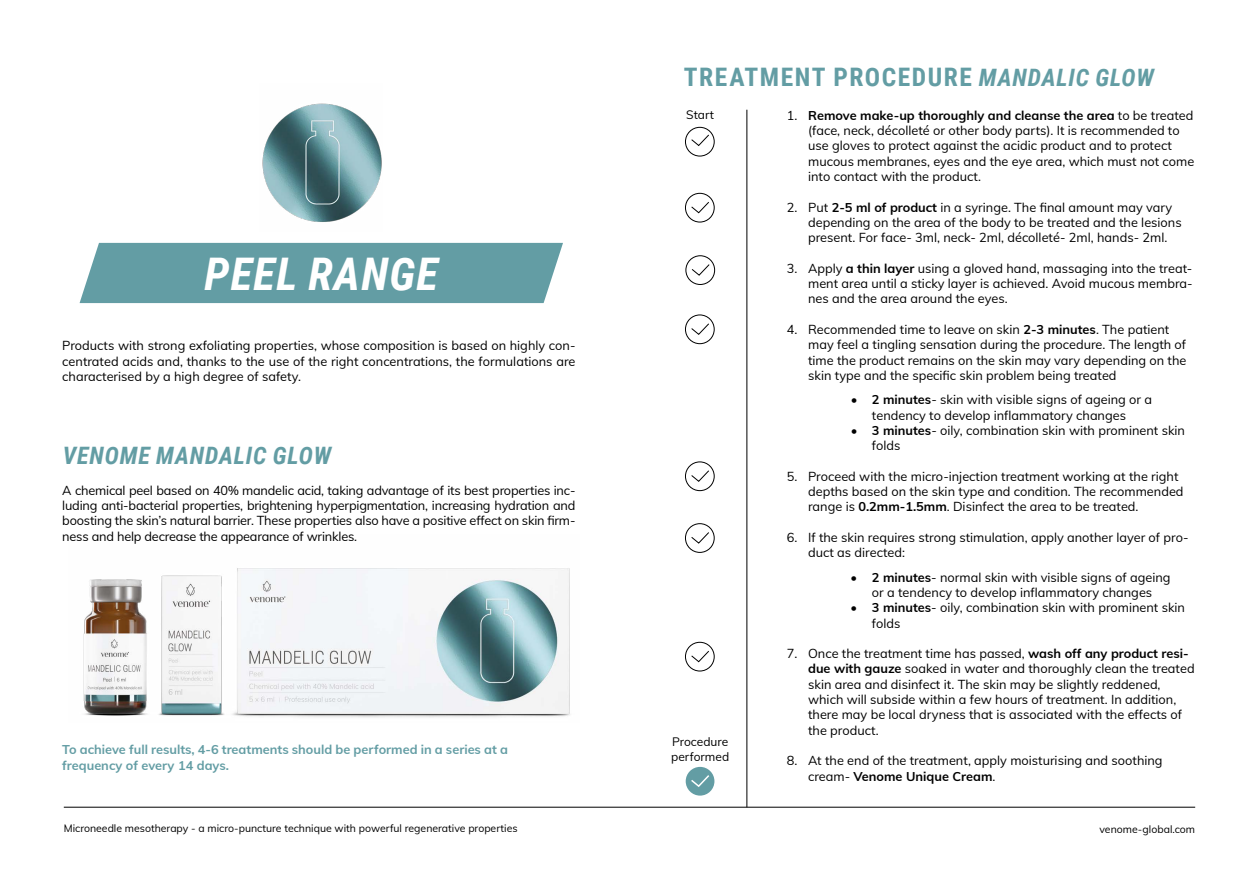
<style>
.page{position:relative;width:1259px;height:893px;background:#fff}
.page>*{position:absolute;margin:0;border:0;box-sizing:border-box;transform-origin:0 0}
.t1{font:italic 700 45px "Roboto Condensed";letter-spacing:.025em;color:#fff}
.t2{font:700 25.5px "Roboto Condensed";letter-spacing:.06em;color:#639da4}
.t3{font:italic 700 24px "Roboto Condensed";letter-spacing:.035em;color:#639da4}
.t4{font:12.75px/15.3px "Muli";color:#000}
.t5{font:700 12.75px/15.3px "Muli";color:#639da4}
.t6{font:12px/15px "Muli";color:#000}
.t7{font:10.5px "Muli";color:#000}
.s1{font-style:italic;font-size:24px}
.s2{font-weight:700}
</style>
<div class="page">
<hr style="left:64px;top:807px;width:1131px;height:1px;background:#000">
<img style="left:262px;top:103px;width:120px;height:119px">
<div style="left:80px;top:243px;width:483px;height:60px;background:#639da4"></div>
<div style="left:685px;top:193px;width:29px;height:29px;border:1px solid #000;border-radius:50%"></div>
<div style="left:685px;top:127px;width:29px;height:29px;border:1px solid #000;border-radius:50%"></div>
<div style="left:685px;top:315px;width:29px;height:29px;border:1px solid #000;border-radius:50%"></div>
<div style="left:685px;top:462px;width:29px;height:29px;border:1px solid #000;border-radius:50%"></div>
<div style="left:685px;top:523px;width:29px;height:30px;border:1px solid #000;border-radius:50%"></div>
<div style="left:685px;top:642px;width:29px;height:29px;border:1px solid #000;border-radius:50%"></div>
<div style="left:685px;top:256px;width:30px;height:29px;border:1px solid #000;border-radius:50%"></div>
<svg style="left:691px;top:134px;width:18px;height:12px"></svg>
<svg style="left:691px;top:202px;width:18px;height:11px"></svg>
<svg style="left:691px;top:264px;width:18px;height:12px"></svg>
<svg style="left:691px;top:323px;width:18px;height:12px"></svg>
<svg style="left:691px;top:470px;width:18px;height:12px"></svg>
<svg style="left:691px;top:532px;width:18px;height:12px"></svg>
<svg style="left:691px;top:651px;width:18px;height:11px"></svg>
<div style="left:685px;top:767px;width:29px;height:29px;background:#639da4;border-radius:50%"></div>
<svg style="left:691px;top:775px;width:18px;height:12px"></svg>
<hr style="left:746px;top:110px;width:1px;height:697px;background:#000">
<img style="left:83px;top:568px;width:487px;height:150px">
<h1 class="t1" style="left:205px;top:243px;width:235px">PEEL RANGE</h1>
<p class="t4" style="left:62px;top:337px;width:515px;text-align:justify">Products with strong exfoliating properties, whose composition is based on highly con&shy;centrated acids and, thanks to the use of the right concentrations, the formulations are characterised by a high degree of safety.</p>
<h3 class="t3" style="left:63px;top:439px;width:270px">VENOME MANDALIC GLOW</h3>
<p class="t4" style="left:62px;top:482px;width:515px;text-align:justify">A chemical peel based on 40% mandelic acid, taking advantage of its best properties inc&shy;luding anti-bacterial properties, brightening hyperpigmentation, increasing hydration and boosting the skin’s natural barrier. These properties also have a positive effect on skin firm&shy;ness and help decrease the appearance of wrinkles.</p>
<p class="t5" style="left:62px;top:742px;width:447px">To achieve full results, 4-6 treatments should be performed in a series at a frequency of every 14 days.</p>
<h2 class="t2" style="left:684px;top:59px;width:471px">TREATMENT PROCEDURE <span class="s1">MANDALIC GLOW</span></h2>
<p class="t4" style="left:808px;top:107px;width:388px;text-indent:-21px">1. <span class="s2">Remove make-up thoroughly and cleanse the area</span> to be treated (face, neck, décolleté or other body parts). It is recommended to use gloves to protect against the acidic product and to protect mucous membranes, eyes and the eye area, which must not come into contact with the product.</p>
<p class="t4" style="left:808px;top:199px;width:375px;text-indent:-21px">2. Put <span class="s2">2-5 ml of product</span> in a syringe. The final amount may vary depending on the area of the body to be treated and the lesions present. For face- 3ml, neck- 2ml, décolleté- 2ml, hands- 2ml.</p>
<p class="t4" style="left:808px;top:260px;width:386px;text-align:justify;text-indent:-21px">3. Apply <span class="s2">a thin layer</span> using a gloved hand, massaging into the treat&shy;ment area until a sticky layer is achieved. Avoid mucous membra&shy;nes and the area around the eyes.</p>
<p class="t4" style="left:808px;top:321px;width:380px;text-indent:-21px">4. Recommended time to leave on skin <span class="s2">2-3 minutes</span>. The patient may feel a tingling sensation during the procedure. The length of time the product remains on the skin may vary depending on the skin type and the specific skin problem being treated</p>
<p class="t4" style="left:850px;top:391px;width:303px;text-align:center">• <span class="s2">2 minutes</span>- skin with visible signs of ageing or a tendency to develop inflammatory changes</p>
<p class="t4" style="left:872px;top:422px;width:315px;text-indent:-21px">• <span class="s2">3 minutes</span>- oily, combination skin with prominent skin folds</p>
<p class="t4" style="left:808px;top:468px;width:377px;text-indent:-21px">5. Proceed with the micro-injection treatment working at the right depths based on the skin type and condition. The recommended range is <span class="s2">0.2mm-1.5mm</span>. Disinfect the area to be treated.</p>
<p class="t4" style="left:808px;top:529px;width:382px;text-indent:-21px">6. If the skin requires strong stimulation, apply another layer of pro&shy;duct as directed:</p>
<p class="t4" style="left:850px;top:569px;width:321px;text-align:center">• <span class="s2">2 minutes</span>- normal skin with visible signs of ageing or a tendency to develop inflammatory changes</p>
<p class="t4" style="left:872px;top:599px;width:315px;text-indent:-21px">• <span class="s2">3 minutes</span>- oily, combination skin with prominent skin folds</p>
<p class="t4" style="left:808px;top:645px;width:388px;text-indent:-21px">7. Once the treatment time has passed, <span class="s2">wash off any product resi&shy;due with gauze</span> soaked in water and thoroughly clean the treated skin area and disinfect it. The skin may be slightly reddened, which will subside within a few hours of treatment. In addition, there may be local dryness that is associated with the effects of the product.</p>
<p class="t4" style="left:808px;top:752px;width:356px;text-indent:-21px">8. At the end of the treatment, apply moisturising and soothing cream- <span class="s2">Venome Unique Cream</span>.</p>
<p class="t6" style="left:686px;top:107px;width:29px">Start</p>
<p class="t6" style="left:671px;top:734px;width:60px">Procedure performed</p>
<p class="t7" style="left:64px;top:821px;width:455px">Microneedle mesotherapy - a micro-puncture technique with powerful regenerative properties</p>
<p class="t7" style="left:1099px;top:821px;width:97px">venome-global.com</p>
</div>
